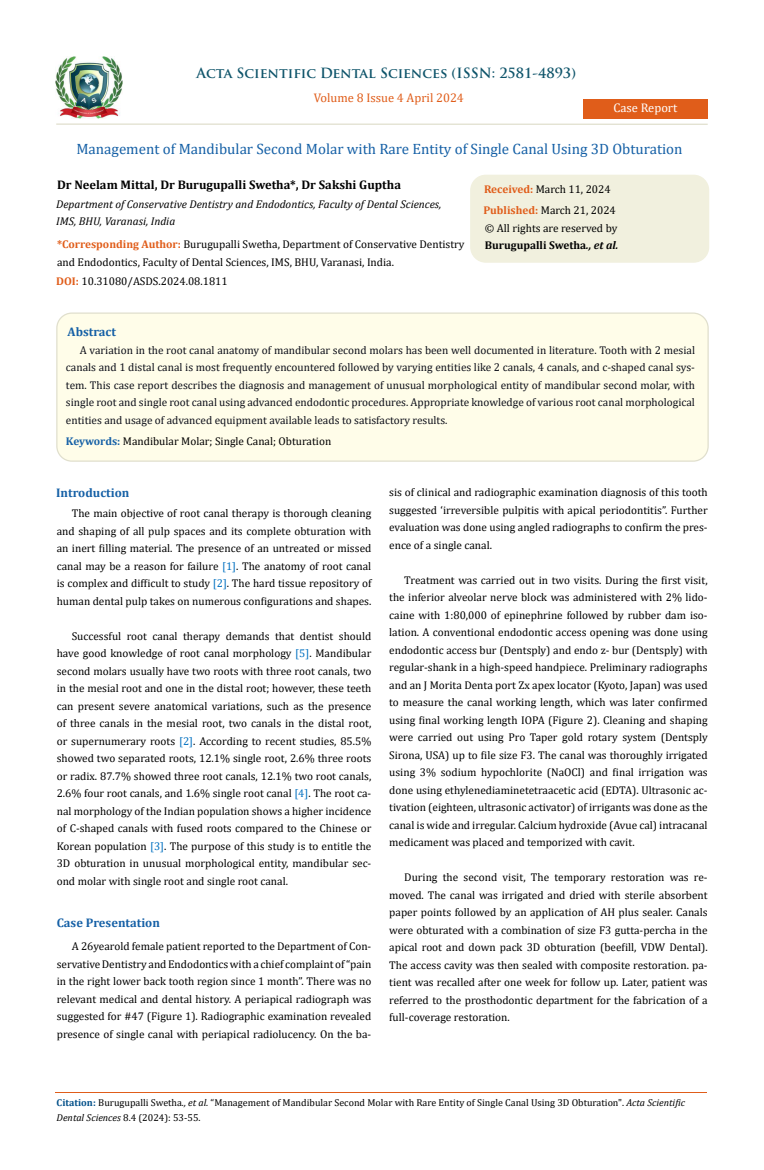
<style>
.page{position:relative;width:764px;height:1170px;background:#fff}
.page>*{position:absolute;margin:0;border:0;box-sizing:border-box;transform-origin:0 0}
.t1{font:15px "Cambria";color:#1560a6}
.t2{font:700 13.75px "Trajan Pro";color:#0e546a}
.t3{font:700 12.5px "Cambria";color:#000}
.t4{font:700 12.5px "Cambria";color:#1560a6}
.t5{font:12.5px "Cambria";color:#e05d1a}
.t6{font:12.5px "Cambria";color:#fff}
.t7{font:11.25px/17.5px "Cambria";color:#000;text-align:justify}
.t8{font:11.25px/17.5px "Cambria";color:#0e101a;text-align:justify}
.t9{font:italic 11.25px/17.5px "Cambria";color:#000}
.t10{font:10px/15px "Cambria";color:#000}
.s1{font-weight:700;color:#e05d1a}
.s2{font-weight:700}
.s3{font-weight:700;font-style:italic}
.s4{font-weight:700;color:#1560a6}
.s5{color:#0070c0}
.s6{font-weight:700;color:#035089}
.s7{font-style:italic}
</style>
<div class="page">
<img style="left:56px;top:57px;width:66px;height:61px">
<div style="left:583px;top:99px;width:124px;height:20px;background:#e05d1a"></div>
<div style="left:471px;top:175px;width:237px;height:87px;background:#f1f0de;border-radius:15px"></div>
<div style="left:470px;top:175px;width:239px;height:88px;border:1px solid #f1f0de;border-radius:15px"></div>
<div style="left:57px;top:313px;width:651px;height:148px;background:#fffde9;border-radius:15px"></div>
<div style="left:56px;top:312px;width:653px;height:150px;border:1px solid #e0dfcd;border-radius:15px"></div>
<hr style="left:56px;top:123px;width:651px;height:2px;background:#e0dfcd">
<hr style="left:55px;top:1092px;width:651px;height:1px;background:#e05d1a">
<p class="t2" style="left:197px;top:64px;width:381px">Acta Scientific Dental Sciences (ISSN: 2581-4893)</p>
<p class="t5" style="left:314px;top:91px;width:152px">Volume 8 Issue 4 April 2024</p>
<h1 class="t1" style="left:76px;top:140px;width:608px">Management of Mandibular Second Molar with Rare Entity of Single Canal Using 3D Obturation</h1>
<p class="t6" style="left:613px;top:100px;width:65px">Case Report</p>
<p class="t3" style="left:57px;top:176px;width:345px">Dr Neelam Mittal, Dr Burugupalli Swetha*, Dr Sakshi Guptha</p>
<p class="t9" style="left:56px;top:195px;width:386px">Department of Conservative Dentistry and Endodontics, Faculty of Dental Sciences,<br>IMS, BHU, Varanasi, India</p>
<p class="t7" style="left:57px;top:235px;width:409px"><span class="s1">*Corresponding Author:</span> Burugupalli Swetha, Department of Conservative Dentistry and Endodontics, Faculty of Dental Sciences, IMS, BHU, Varanasi, India.</p>
<p class="t7" style="left:56px;top:272px;width:173px"><span class="s1">DOI:</span> 10.31080/ASDS.2024.08.1811</p>
<p class="t7" style="left:483px;top:179px;width:134px;line-height:20.4px"><span class="s1">Received:</span> March 11, 2024<br><span class="s1">Published:</span> March 21, 2024</p>
<p class="t7" style="left:485px;top:219px;width:135px">© All rights are reserved by<br><span class="s2">Burugupalli Swetha</span><span class="s3">., et al.</span></p>
<p class="t4" style="left:68px;top:323px;width:50px">Abstract</p>
<p class="t8" style="left:66px;top:341px;width:630px;text-indent:14px">A variation in the root canal anatomy of mandibular second molars has been well documented in literature. Tooth with 2 mesial canals and 1 distal canal is most frequently encountered followed by varying entities like 2 canals, 4 canals, and c-shaped canal sys&shy;tem. This case report describes the diagnosis and management of unusual morphological entity of mandibular second molar, with single root and single root canal using advanced endodontic procedures. Appropriate knowledge of various root canal morphological entities and usage of advanced equipment available leads to satisfactory results.</p>
<p class="t7" style="left:66px;top:432px;width:267px"><span class="s4">Keywords:</span> Mandibular Molar; Single Canal; Obturation</p>
<p class="t4" style="left:56px;top:484px;width:75px">Introduction</p>
<p class="t7" style="left:57px;top:505px;width:316px;text-indent:15px">The main objective of root canal therapy is thorough cleaning and shaping of all pulp spaces and its complete obturation with an inert filling material. The presence of an untreated or missed canal may be a reason for failure <span class="s5">[1]</span>. The anatomy of root canal is complex and difficult to study <span class="s5">[2]</span>. The hard tissue repository of human dental pulp takes on numerous configurations and shapes.</p>
<p class="t7" style="left:57px;top:627px;width:316px;text-indent:15px">Successful root canal therapy demands that dentist should have good knowledge of root canal morphology <span class="s5">[5]</span>. Mandibular second molars usually have two roots with three root canals, two in the mesial root and one in the distal root; however, these teeth can present severe anatomical variations, such as the presence of three canals in the mesial root, two canals in the distal root, or supernumerary roots <span class="s5">[2]</span>. According to recent studies, 85.5% showed two separated roots, 12.1% single root, 2.6% three roots or radix. 87.7% showed three root canals, 12.1% two root canals, 2.6% four root canals, and 1.6% single root canal <span class="s5">[4]</span>. The root ca&shy;nal morphology of the Indian population shows a higher incidence of C-shaped canals with fused roots compared to the Chinese or Korean population <span class="s5">[3]</span>. The purpose of this study is to entitle the 3D obturation in unusual morphological entity, mandibular sec&shy;ond molar with single root and single root canal.</p>
<p class="t4" style="left:57px;top:913px;width:105px">Case Presentation</p>
<p class="t7" style="left:57px;top:938px;width:316px;text-indent:15px">A 26yearold female patient reported to the Department of Con&shy;servative Dentistry and Endodontics with a chief complaint of “pain in the right lower back tooth region since 1 month”. There was no relevant medical and dental history. A periapical radiograph was suggested for #47 (Figure 1). Radiographic examination revealed presence of single canal with periapical radiolucency. On the ba-</p>
<p class="t7" style="left:389px;top:484px;width:320px">sis of clinical and radiographic examination diagnosis of this tooth suggested ‘irreversible pulpitis with apical periodontitis”. Further evaluation was done using angled radiographs to confirm the pres&shy;ence of a single canal.</p>
<p class="t7" style="left:389px;top:571px;width:320px;text-indent:15px">Treatment was carried out in two visits. During the first visit, the inferior alveolar nerve block was administered with 2% lido&shy;caine with 1:80,000 of epinephrine followed by rubber dam iso&shy;lation. A conventional endodontic access opening was done using endodontic access bur (Dentsply) and endo z- bur (Dentsply) with regular-shank in a high-speed handpiece. Preliminary radiographs and an J Morita Denta port Zx apex locator (Kyoto, Japan) was used to measure the canal working length, which was later confirmed using final working length IOPA (Figure 2). Cleaning and shaping were carried out using Pro Taper gold rotary system (Dentsply Sirona, USA) up to file size F3. The canal was thoroughly irrigated using 3% sodium hypochlorite (NaOCl) and final irrigation was done using ethylenediaminetetraacetic acid (EDTA). Ultrasonic ac&shy;tivation (eighteen, ultrasonic activator) of irrigants was done as the canal is wide and irregular. Calcium hydroxide (Avue cal) intracanal medicament was placed and temporized with cavit.</p>
<p class="t7" style="left:389px;top:869px;width:320px;text-indent:15px">During the second visit, The temporary restoration was re&shy;moved. The canal was irrigated and dried with sterile absorbent paper points followed by an application of AH plus sealer. Canals were obturated with a combination of size F3 gutta-percha in the apical root and down pack 3D obturation (beefill, VDW Dental).<br>The access cavity was then sealed with composite restoration. pa&shy;tient was recalled after one week for follow up. Later, patient was referred to the prosthodontic department for the fabrication of a full-coverage restoration.</p>
<p class="t10" style="left:57px;top:1095px;width:630px"><span class="s6">Citation:</span> Burugupalli Swetha<span class="s7">., et al.</span> “Management of Mandibular Second Molar with Rare Entity of Single Canal Using 3D Obturation". <span class="s7">Acta Scientific<br>Dental Sciences</span> 8.4 (2024): 53-55.</p>
</div>
